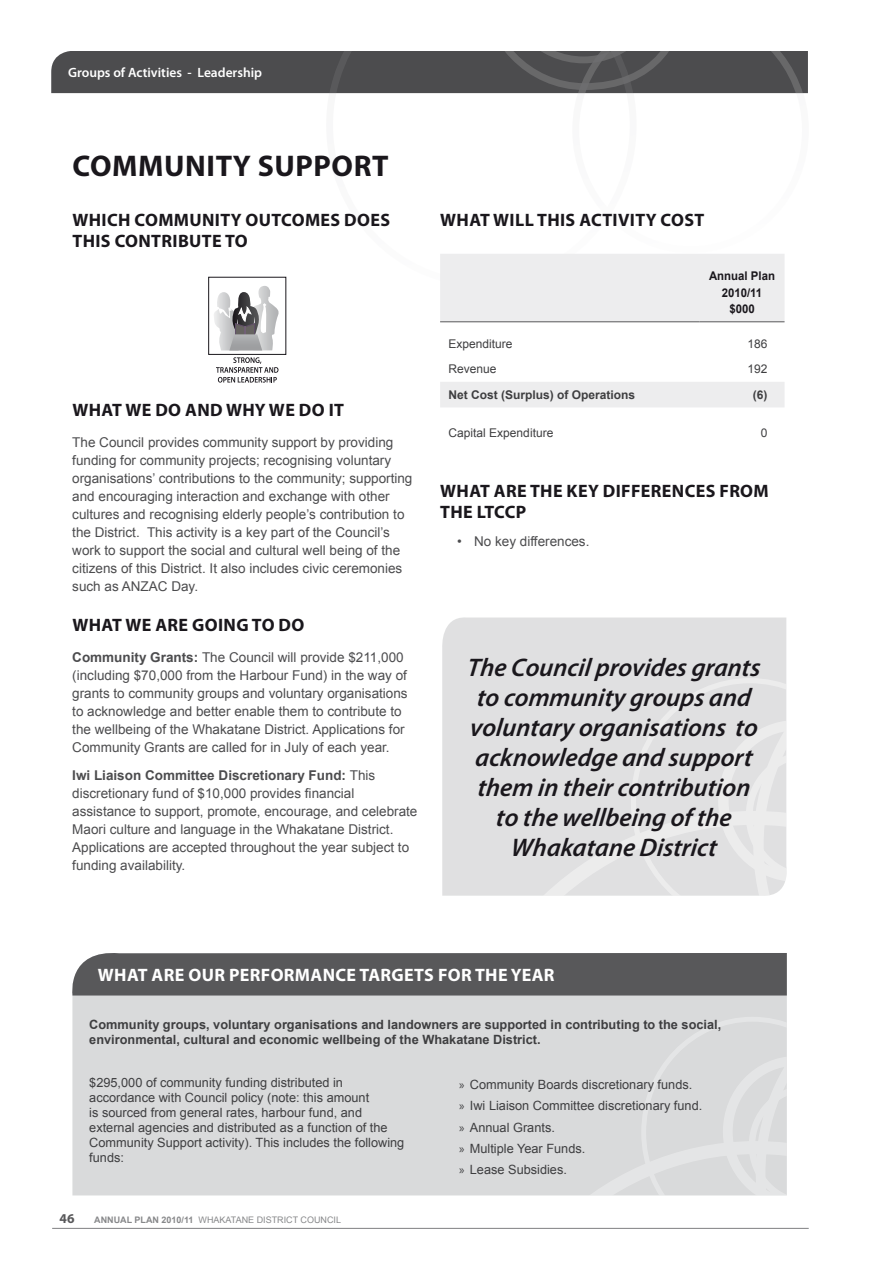
<style>
.page{position:relative;width:893px;height:1263px;background:#fff}
.page>*{position:absolute;margin:0;border:0;box-sizing:border-box;transform-origin:0 0}
.t1{font:700 30px "Myriad Pro";letter-spacing:.02em;color:#1a171c}
.t2{font:italic 600 25.5px/30px "Myriad Pro";color:#1a171c;text-align:center}
.t3{font:700 18px/21px "Myriad Pro";letter-spacing:.02em;color:#1a171c}
.t4{font:700 18px "Myriad Pro";color:#fff}
.t5{font:13.5px/18px "Arial";color:#4c4c4e}
.t6{font:600 13.5px "Myriad Pro";color:#fff}
.t7{font:700 13.5px "Myriad Pro";color:#58585a}
.t8{font:12.75px/15px "Arial";color:#3e3e40}
.t9{font:700 12.75px/15px "Arial";color:#3e3e40}
.t10{font:12px "Arial";color:#3e3e40}
.t11{font:700 12px "Arial";color:#3e3e40}
.t12{font:700 12px/16.5px "Arial";color:#1a171c;text-align:center;scale:.95 1}
.t13{font:9px "Arial";color:#87888a}
.s1{font-weight:700}
.s2{font-family:"Myriad Pro"}
</style>
<div class="page">
<hr style="left:52px;top:1228px;width:757px;height:1px;background:#87888a">
<svg style="left:51px;top:51px;width:757px;height:42px;background:#4e4e50"></svg>
<div style="left:72px;top:995px;width:715px;height:200px;background:#d9dadb"></div>
<div style="left:72px;top:953px;width:715px;height:42px;background:#58585a"></div>
<svg style="left:464px;top:1006px;width:323px;height:189px;background:#dadbdc"></svg>
<div style="left:440px;top:254px;width:344px;height:68px;background:#ededee"></div>
<div style="left:440px;top:382px;width:344px;height:25px;background:#ededee"></div>
<hr style="left:440px;top:322px;width:259px;height:1px;background:#58585a">
<hr style="left:699px;top:322px;width:85px;height:1px;background:#58585a">
<svg style="left:446px;top:617px;width:341px;height:11px;background:#e1e1e2"></svg>
<svg style="left:442px;top:628px;width:345px;height:268px;background:#e1e1e2"></svg>
<div style="left:208px;top:277px;width:78px;height:78px;border:1px solid #1a171c"></div>
<svg style="left:214px;top:286px;width:65px;height:65px"></svg>
<svg style="left:216px;top:357px;width:62px;height:26px"></svg>
<p class="t6" style="left:68px;top:64px;width:196px">Groups of Activities - Leadership</p>
<h1 class="t1" style="left:73px;top:146px;width:110px">COMMUNIT</h1>
<h1 class="t1" style="left:233px;top:146px;width:62px">Y SUPPORT</h1>
<h3 class="t3" style="left:72px;top:209px;width:28px">WHICH</h3>
<h3 class="t3" style="left:135px;top:209px;width:66px">COMMUNIT</h3>
<h3 class="t3" style="left:231px;top:209px;width:28px">Y OUTCO</h3>
<h3 class="t3" style="left:305px;top:209px;width:52px">MES DOES</h3>
<h3 class="t3" style="left:72px;top:230px;width:11px">THIS</h3>
<h3 class="t3" style="left:115px;top:230px;width:12px">CONTRI</h3>
<h3 class="t3" style="left:178px;top:230px;width:23px">BUTE</h3>
<h3 class="t3" style="left:225px;top:230px;width:12px">TO</h3>
<h3 class="t3" style="left:72px;top:399px;width:273px">WHAT WE DO AND WHY WE DO IT</h3>
<p class="t5" style="left:72px;top:433px;width:342px">The Council provides community support by providing funding for community projects; recognising voluntary organisations’ contributions to the community; supporting and encouraging interaction and exchange with other cultures and recognising elderly people’s contribution to the District. This activity is a key part of the Council’s work to support the social and cultural well being of the citizens of this District. It also includes civic ceremonies such as ANZAC Day.</p>
<h3 class="t3" style="left:72px;top:614px;width:233px">WHAT WE ARE GOING TO DO</h3>
<p class="t5" style="left:72px;top:648px;width:337px"><span class="s1">Community Grants:</span> The Council will provide $211,000 (including $70,000 from the Harbour Fund) in the way of grants to community groups and voluntary organisations to acknowledge and better enable them to contribute to the wellbeing of the Whakatane District. Applications for Community Grants are called for in July of each year.</p>
<p class="t5" style="left:72px;top:767px;width:347px"><span class="s1">Iwi Liaison Committee Discretionary Fund:</span> This discretionary fund of $10,000 provides financial assistance to support, promote, encourage, and celebrate Maori culture and language in the Whakatane District.<br>Applications are accepted throughout the year subject to funding availability.</p>
<h3 class="t3" style="left:440px;top:209px;width:266px">WHAT WILL THIS ACTIVITY COST</h3>
<p class="t12" style="left:709px;top:268px;width:71px">Annual Plan<br>2010/11 $000</p>
<p class="t10" style="left:449px;top:336px;width:66px">Expenditure</p>
<p class="t10" style="left:747px;top:336px;width:22px">186</p>
<p class="t10" style="left:449px;top:361px;width:50px">Revenue</p>
<p class="t10" style="left:747px;top:361px;width:22px">192</p>
<p class="t11" style="left:449px;top:387px;width:188px">Net Cost (Surplus) of Operations</p>
<p class="t11" style="left:753px;top:387px;width:16px">(6)</p>
<p class="t10" style="left:449px;top:425px;width:106px">Capital Expenditure</p>
<p class="t10" style="left:761px;top:425px;width:8px">0</p>
<h3 class="t3" style="left:440px;top:479px;width:328px">WHAT ARE THE KEY DIFFERENCES FROM<br>THE LTCCP</h3>
<p class="t5" style="left:457px;top:533px;width:134px">• N o key differences.</p>
<h2 class="t2" style="left:467px;top:652px;width:298px">The Council provides grants to community groups and voluntary organisations to acknowledge and support them in their contribution to the wellbeing of the<br>Whakatane District</h2>
<h3 class="t4" style="left:98px;top:963px;width:28px">WHAT</h3>
<h3 class="t4" style="left:152px;top:963px;width:12px">ARE</h3>
<h3 class="t4" style="left:188px;top:963px;width:13px">OUR</h3>
<h3 class="t4" style="left:229px;top:963px;width:12px">PERFOR</h3>
<h3 class="t4" style="left:295px;top:963px;width:28px">MANCE</h3>
<h3 class="t4" style="left:359px;top:963px;width:12px">TARGETS</h3>
<h3 class="t4" style="left:438px;top:963px;width:12px">FOR</h3>
<h3 class="t4" style="left:475px;top:963px;width:12px">THE</h3>
<h3 class="t4" style="left:511px;top:963px;width:23px">YEAR</h3>
<p class="t9" style="left:89px;top:1018px;width:633px">Community groups, voluntary organisations and landowners are supported in contributing to the social, environmental, cultural and economic wellbeing of the Whakatane District.</p>
<p class="t8" style="left:89px;top:1075px;width:317px">$295,000 of community funding distributed in accordance with Council policy (note: this amount<br>is sourced from general rates, harbour fund, and external agencies and distributed as a function of the Community Support activity). This includes the following funds:</p>
<p class="t8" style="left:459px;top:1074px;width:245px;line-height:21.5px"><span class="s2">»</span> Community Boards discretionary funds.<br><span class="s2">»</span> Iwi Liaison Committee discretionary fund. <span class="s2">»</span> Annual Grants.<br><span class="s2">»</span> Multiple Year Funds.<br><span class="s2">»</span> Lease Subsidies.</p>
<p class="t7" style="left:60px;top:1209px;width:16px">46</p>
<p class="t13" style="left:94px;top:1214px;width:248px"><span class="s1">Annual PLAN 2010/11</span> Whakatane District Council</p>
</div>
